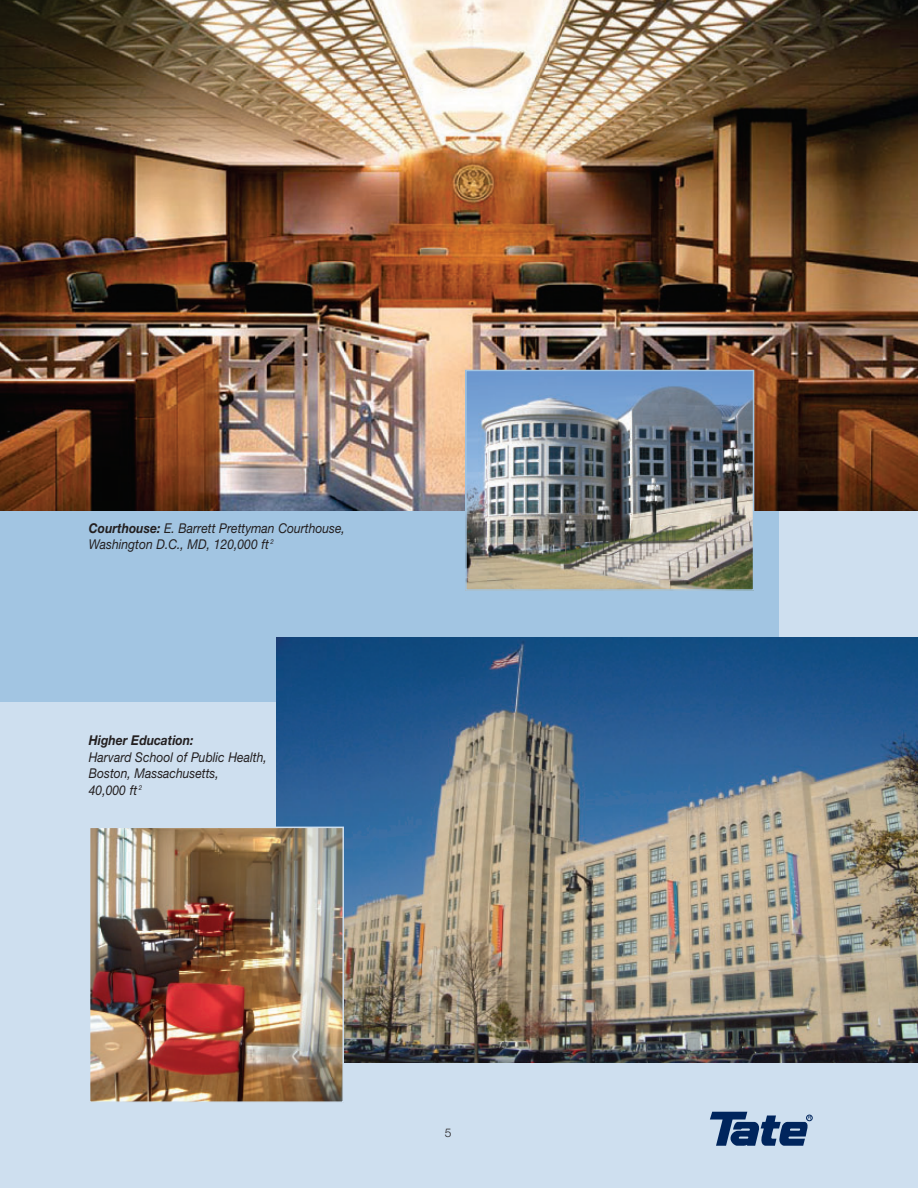
<style>
.page{position:relative;width:918px;height:1188px;background:#cedfef}
.page>*{position:absolute;margin:0;border:0;box-sizing:border-box;transform-origin:0 0}
.t1{font:italic 13.5px/16.5px "Helvetica Neue";color:#231f20;scale:.9 1}
.t2{font:italic 700 13.5px "Helvetica Neue";color:#231f20;scale:.9 1}
.t3{font:300 12px "Helvetica Neue";color:#231f20}
.s1{font-weight:700}
</style>
<div class="page">
<div style="left:0;top:0;width:778px;height:702px;background:#a2c5e2"></div>
<svg style="left:710px;top:1112px;width:102px;height:34px"></svg>
<img style="left:0;top:0;width:918px;height:510px">
<img style="left:468px;top:373px;width:283px;height:215px">
<div style="left:465px;top:370px;width:289px;height:221px;border:2px solid #a2c5e2"></div>
<img style="left:276px;top:638px;width:642px;height:425px">
<img style="left:92px;top:830px;width:249px;height:270px">
<div style="left:89px;top:827px;width:255px;height:276px;border:2px solid #cedfef"></div>
<p class="t1" style="left:89px;top:521px;width:286px"><span class="s1">Courthouse:</span> E. Barrett Prettyman Courthouse,<br>Washington D.C., MD, 120,000 ft <sup>2</sup></p>
<p class="t2" style="left:89px;top:736px;width:118px">Higher Education:</p>
<p class="t1" style="left:89px;top:750px;width:199px">Harvard School of Public Health,<br>Boston, Massachusetts,<br>40,000 ft <sup>2</sup></p>
<p class="t3" style="left:445px;top:1128px;width:8px">5</p>
</div>
